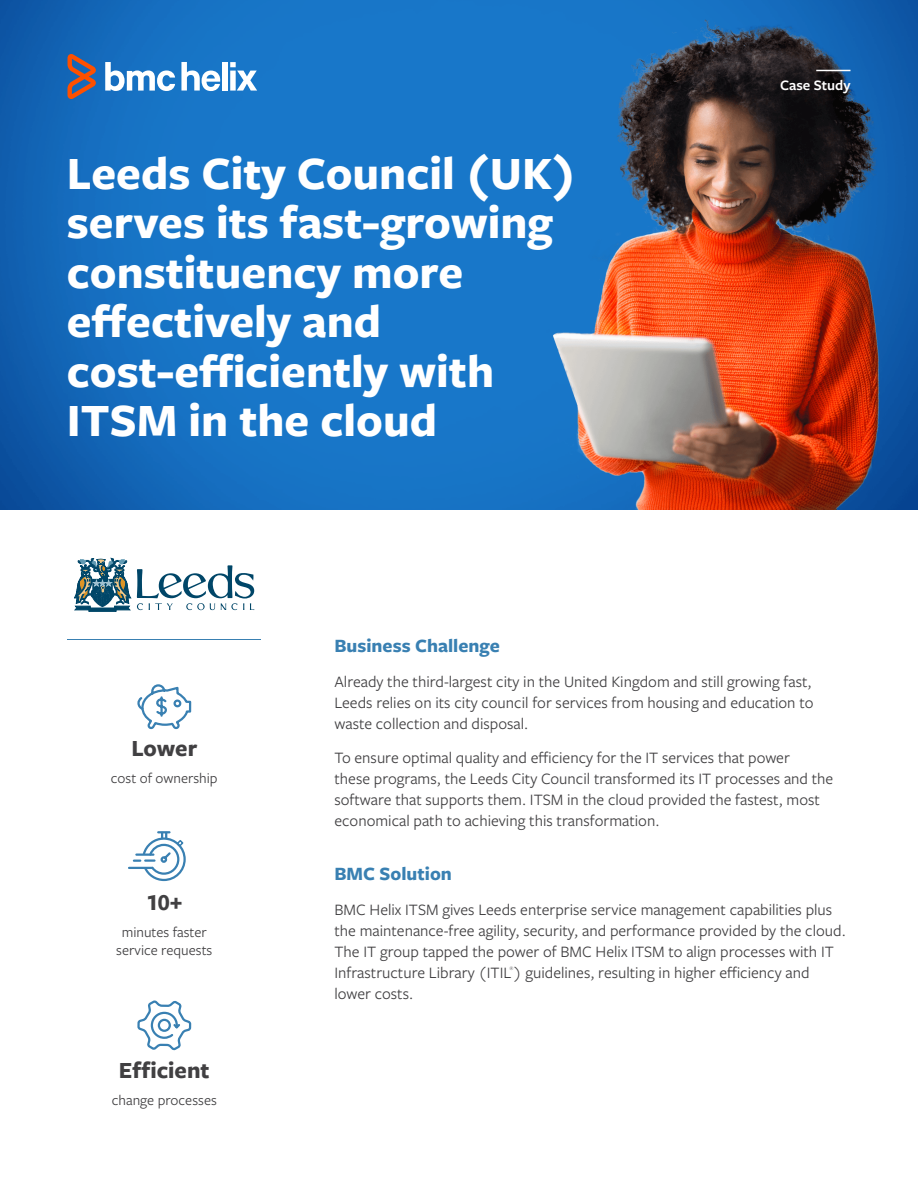
<style>
.page{position:relative;width:918px;height:1188px;background:#fff}
.page>*{position:absolute;margin:0;border:0;box-sizing:border-box;transform-origin:0 0}
.t1{font:700 48px/49.5px "Freight Sans Pro";color:#fff}
.t2{font:700 24px "Freight Sans Pro";color:#414042}
.t3{font:700 19.5px "Freight Sans Pro";color:#3980b2}
.t4{font:16.5px/21px "Freight Sans Pro";color:#414042}
.t5{font:15px/18px "Freight Sans Pro";color:#414042;text-align:center}
.t6{font:600 15px "Freight Sans Pro";color:#fff}
.t7{font:5.4px "Freight Sans Pro";color:#414042}
</style>
<div class="page">
<img style="left:0;top:0;width:918px;height:509px">
<hr style="left:68px;top:639px;width:193px;height:1px;background:#3980b2">
<svg style="left:67px;top:54px;width:29px;height:45px"></svg>
<svg style="left:105px;top:62px;width:70px;height:29px"></svg>
<div style="left:222px;top:62px;width:6px;height:29px;background:#fff"></div>
<svg style="left:230px;top:62px;width:27px;height:29px"></svg>
<svg style="left:181px;top:62px;width:39px;height:29px"></svg>
<hr style="left:816px;top:70px;width:35px;height:1px;background:#fff">
<svg style="left:137px;top:565px;width:117px;height:45px"></svg>
<svg style="left:74px;top:558px;width:57px;height:54px"></svg>
<svg style="left:137px;top:1000px;width:55px;height:51px"></svg>
<svg style="left:137px;top:684px;width:55px;height:46px"></svg>
<hr style="left:129px;top:867px;width:23px;height:2px;background:#3980b2">
<svg style="left:134px;top:831px;width:52px;height:51px"></svg>
<h1 class="t1" style="left:67px;top:147px;width:511px">Leeds City Council (UK) serves its fast-growing constituency more effectively and cost-efficiently with<br>ITSM in the cloud</h1>
<p class="t6" style="left:780px;top:75px;width:72px">Case Study</p>
<h2 class="t2" style="left:131px;top:732px;width:67px">Lower</h2>
<p class="t5" style="left:111px;top:768px;width:108px">cost of ownership</p>
<h2 class="t2" style="left:146px;top:886px;width:37px">10+</h2>
<p class="t5" style="left:116px;top:923px;width:98px">minutes faster service requests</p>
<h2 class="t2" style="left:119px;top:1054px;width:92px">Efficient</h2>
<p class="t5" style="left:112px;top:1090px;width:107px">change processes</p>
<p class="t3" style="left:334px;top:632px;width:167px">Business Challenge</p>
<p class="t4" style="left:334px;top:670px;width:481px;text-align:justify">Already the third-largest city in the United Kingdom and still growing fast, Leeds relies on its city council for services from housing and education to waste collection and disposal.</p>
<p class="t4" style="left:334px;top:747px;width:500px">To ensure optimal quality and efficiency for the IT services that power<br>these programs, the Leeds City Council transformed its IT processes and the software that supports them. ITSM in the cloud provided the fastest, most economical path to achieving this transformation.</p>
<p class="t3" style="left:334px;top:860px;width:119px">BMC Solution</p>
<p class="t4" style="left:334px;top:898px;width:513px">BMC Helix ITSM gives Leeds enterprise service management capabilities plus the maintenance-free agility, security, and performance provided by the cloud.<br>The IT group tapped the power of BMC Helix ITSM to align processes with IT Infrastructure Library (ITIL) guidelines, resulting in higher efficiency and</p>
<p class="t7" style="left:509px;top:965px;width:5px">®</p>
<p class="t4" style="left:335px;top:982px;width:80px">lower costs.</p>
</div>
